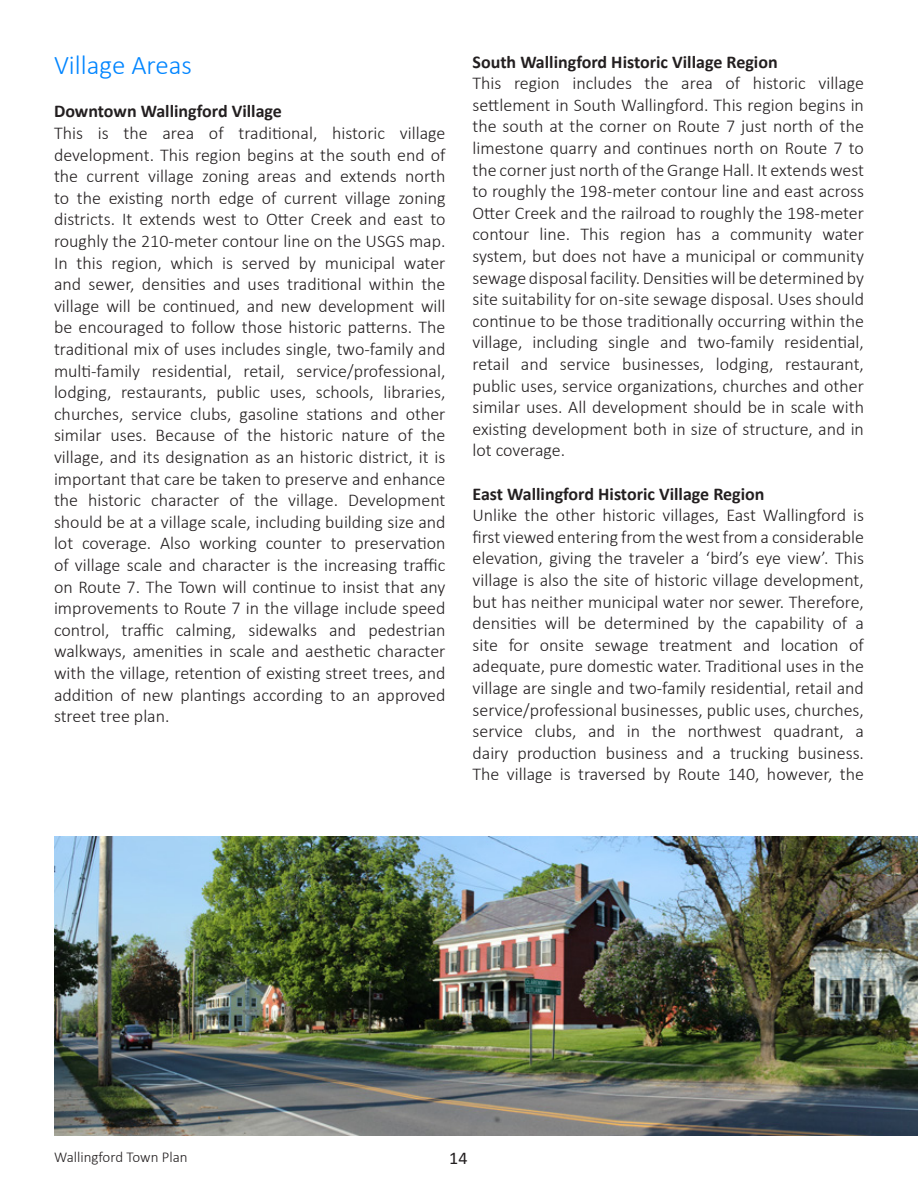
<style>
.page{position:relative;width:918px;height:1188px;background:#fff}
.page>*{position:absolute;margin:0;border:0;box-sizing:border-box;transform-origin:0 0}
.t1{font:300 27px "Calibri";color:#0085ff}
.t2{font:300 18px/21.6px "Calibri";color:#231f20;text-align:justify}
.t3{font:700 18px "Calibri";color:#231f20}
.t4{font:18px "Calibri";color:#231f20}
.t5{font:300 15px "Calibri";color:#231f20}
</style>
<div class="page">
<img style="left:54px;top:837px;width:864px;height:298px">
<h1 class="t1" style="left:54px;top:49px;width:140px">Village Areas</h1>
<p class="t3" style="left:54px;top:99px;width:229px">Downtown Wallingford Village</p>
<p class="t2" style="left:54px;top:122px;width:393px">This is the area of traditional, historic village development. This region begins at the south end of the current village zoning areas and extends north to the existing north edge of current village zoning districts. It extends west to Otter Creek and east to roughly the 210-meter contour line on the USGS map.<br>In this region, which is served by municipal water and sewer, densities and uses traditional within the village will be continued, and new development will be encouraged to follow those historic patterns. The traditional mix of uses includes single, two-family and multi-family residential, retail, service/professional, lodging, restaurants, public uses, schools, libraries, churches, service clubs, gasoline stations and other similar uses. Because of the historic nature of the village, and its designation as an historic district, it is important that care be taken to preserve and enhance the historic character of the village. Development should be at a village scale, including building size and lot coverage. Also working counter to preservation of village scale and character is the increasing traffic on Route 7. The Town will continue to insist that any improvements to Route 7 in the village include speed control, traffic calming, sidewalks and pedestrian walkways, amenities in scale and aesthetic character with the village, retention of existing street trees, and addition of new plantings according to an approved street tree plan.</p>
<p class="t3" style="left:472px;top:49px;width:307px">South Wallingford Historic Village Region</p>
<p class="t2" style="left:472px;top:72px;width:393px">This region includes the area of historic village settlement in South Wallingford. This region begins in the south at the corner on Route 7 just north of the limestone quarry and continues north on Route 7 to the corner just north of the Grange Hall. It extends west to roughly the 198-meter contour line and east across Otter Creek and the railroad to roughly the 198-meter contour line. This region has a community water system, but does not have a municipal or community sewage disposal facility. Densities will be determined by site suitability for on-site sewage disposal. Uses should continue to be those traditionally occurring within the village, including single and two-family residential, retail and service businesses, lodging, restaurant, public uses, service organizations, churches and other similar uses. All development should be in scale with existing development both in size of structure, and in lot coverage.</p>
<p class="t3" style="left:472px;top:481px;width:294px">East Wallingford Historic Village Region</p>
<p class="t2" style="left:472px;top:504px;width:393px">Unlike the other historic villages, East Wallingford is first viewed entering from the west from a considerable elevation, giving the traveler a ‘bird’s eye view’. This village is also the site of historic village development, but has neither municipal water nor sewer. Therefore, densities will be determined by the capability of a site for onsite sewage treatment and location of adequate, pure domestic water. Traditional uses in the village are single and two-family residential, retail and service/professional businesses, public uses, churches, service clubs, and in the northwest quadrant, a dairy production business and a trucking business.<br>The village is traversed by Route 140, however, the</p>
<p class="t5" style="left:54px;top:1147px;width:135px">Wallingford Town Plan</p>
<p class="t4" style="left:449px;top:1146px;width:20px">14</p>
</div>
